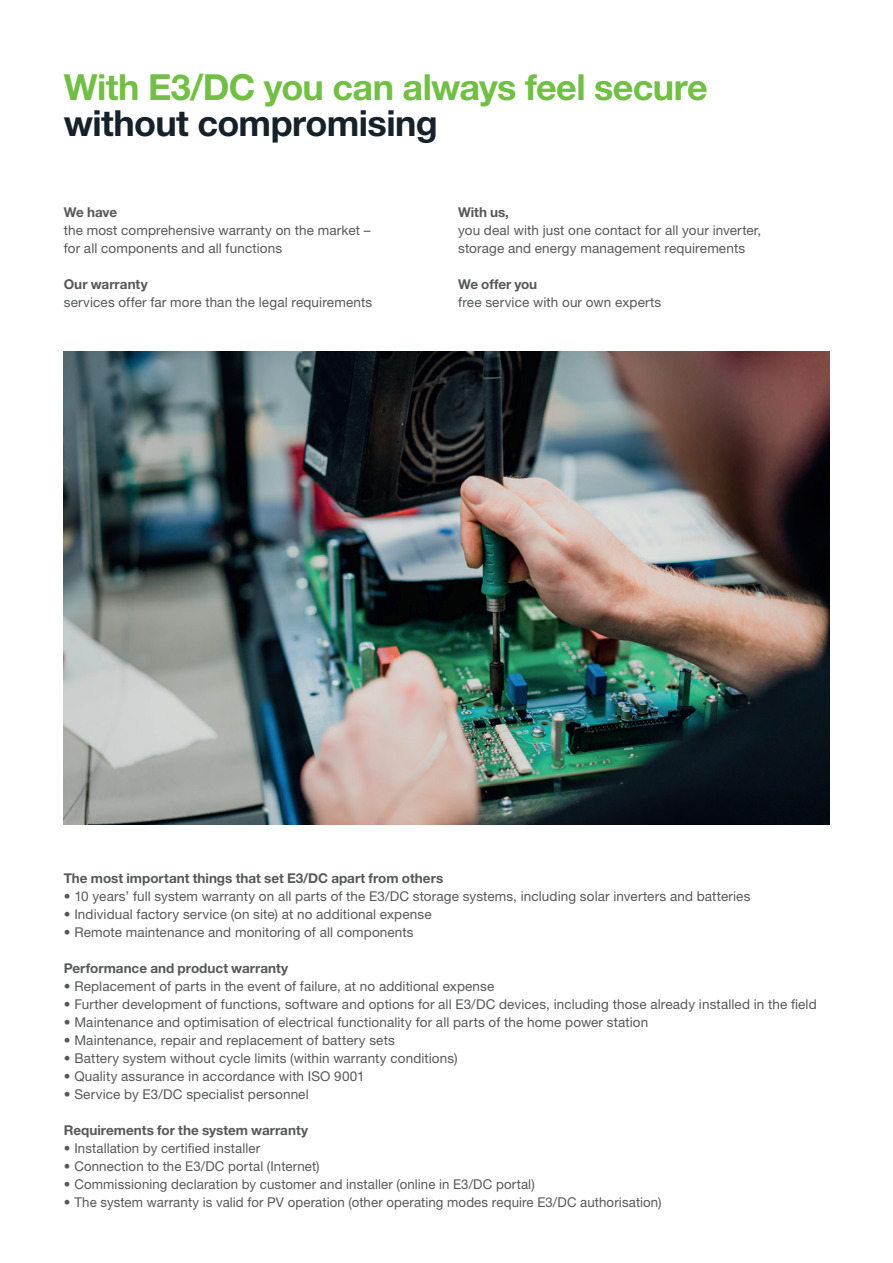
<style>
.page{position:relative;width:893px;height:1263px;background:#fff}
.page>*{position:absolute;margin:0;border:0;box-sizing:border-box;transform-origin:0 0}
.hager_Headline_24pt_24pt_bold{font:700 36px "Helvetica Neue LT Pro";letter-spacing:-.02em;color:#71bf44}
.hager_Headline_24pt_24pt_bold-2{font:700 36px "Helvetica Neue LT Pro";letter-spacing:-.015em;color:#16212a}
.e3dc_Copy_text_9pt_12pt_roman{font:13.5px/18px "Helvetica Neue LT Pro";letter-spacing:.01em;color:#57585a}
.hager_Subheadline_9pt_12pt_bold{font:700 13.5px "Helvetica Neue LT Pro";color:#57585a}
.hager_Copy_text_9pt_12pt_roman{font:700 13.5px "Helvetica Neue LT Pro";color:#57585a}
</style>
<div class="page">
<img style="left:64px;top:352px;width:765px;height:472px">
<p class="hager_Headline_24pt_24pt_bold" style="left:64px;top:65px;width:646px">With E3/DC you can always feel secure</p>
<p class="hager_Headline_24pt_24pt_bold-2" style="left:64px;top:101px;width:375px">without compromising</p>
<p class="hager_Subheadline_9pt_12pt_bold" style="left:64px;top:203px;width:55px">We have</p>
<p class="e3dc_Copy_text_9pt_12pt_roman" style="left:64px;top:220px;width:308px">the most comprehensive warranty on the market – for all components and all functions</p>
<p class="hager_Subheadline_9pt_12pt_bold" style="left:64px;top:275px;width:85px">Our warranty</p>
<p class="e3dc_Copy_text_9pt_12pt_roman" style="left:64px;top:292px;width:310px">services offer far more than the legal requirements</p>
<p class="hager_Subheadline_9pt_12pt_bold" style="left:458px;top:203px;width:52px">With us,</p>
<p class="e3dc_Copy_text_9pt_12pt_roman" style="left:458px;top:220px;width:305px">you deal with just one contact for all your inverter, storage and energy management requirements</p>
<p class="hager_Subheadline_9pt_12pt_bold" style="left:458px;top:275px;width:81px">We offer you</p>
<p class="e3dc_Copy_text_9pt_12pt_roman" style="left:458px;top:292px;width:205px">free service with our own experts</p>
<p class="hager_Copy_text_9pt_12pt_roman" style="left:64px;top:869px;width:381px">The most important things that set E3/DC apart from others</p>
<p class="e3dc_Copy_text_9pt_12pt_roman" style="left:64px;top:886px;width:688px">• 10 years’ full system warranty on all parts of the E3/DC storage systems, including solar inverters and batteries</p>
<p class="e3dc_Copy_text_9pt_12pt_roman" style="left:64px;top:904px;width:369px">• Individual factory service (on site) at no additional expense</p>
<p class="e3dc_Copy_text_9pt_12pt_roman" style="left:64px;top:922px;width:351px">• Remote maintenance and monitoring of all components</p>
<p class="hager_Subheadline_9pt_12pt_bold" style="left:64px;top:959px;width:226px">Performance and product warranty</p>
<p class="e3dc_Copy_text_9pt_12pt_roman" style="left:64px;top:976px;width:432px">• Replacement of parts in the event of failure, at no additional expense</p>
<p class="e3dc_Copy_text_9pt_12pt_roman" style="left:64px;top:994px;width:754px">• Further development of functions, software and options for all E3/DC devices, including those already installed in the field</p>
<p class="e3dc_Copy_text_9pt_12pt_roman" style="left:64px;top:1012px;width:586px">• Maintenance and optimisation of electrical functionality for all parts of the home power station</p>
<p class="e3dc_Copy_text_9pt_12pt_roman" style="left:64px;top:1030px;width:332px">• Maintenance, repair and replacement of battery sets</p>
<p class="e3dc_Copy_text_9pt_12pt_roman" style="left:64px;top:1048px;width:395px">• Battery system without cycle limits (within warranty conditions)</p>
<p class="e3dc_Copy_text_9pt_12pt_roman" style="left:64px;top:1066px;width:302px">• Quality assurance in accordance with ISO 9001</p>
<p class="e3dc_Copy_text_9pt_12pt_roman" style="left:64px;top:1084px;width:246px">• Service by E3/DC specialist personnel</p>
<p class="hager_Subheadline_9pt_12pt_bold" style="left:64px;top:1121px;width:246px">Requirements for the system warranty</p>
<p class="e3dc_Copy_text_9pt_12pt_roman" style="left:64px;top:1138px;width:198px">• Installation by certified installer</p>
<p class="e3dc_Copy_text_9pt_12pt_roman" style="left:64px;top:1156px;width:257px">• Connection to the E3/DC portal (Internet)</p>
<p class="e3dc_Copy_text_9pt_12pt_roman" style="left:64px;top:1174px;width:473px">• Commissioning declaration by customer and installer (online in E3/DC portal)</p>
<p class="e3dc_Copy_text_9pt_12pt_roman" style="left:64px;top:1192px;width:599px">• The system warranty is valid for PV operation (other operating modes require E3/DC authorisation)</p>
</div>
